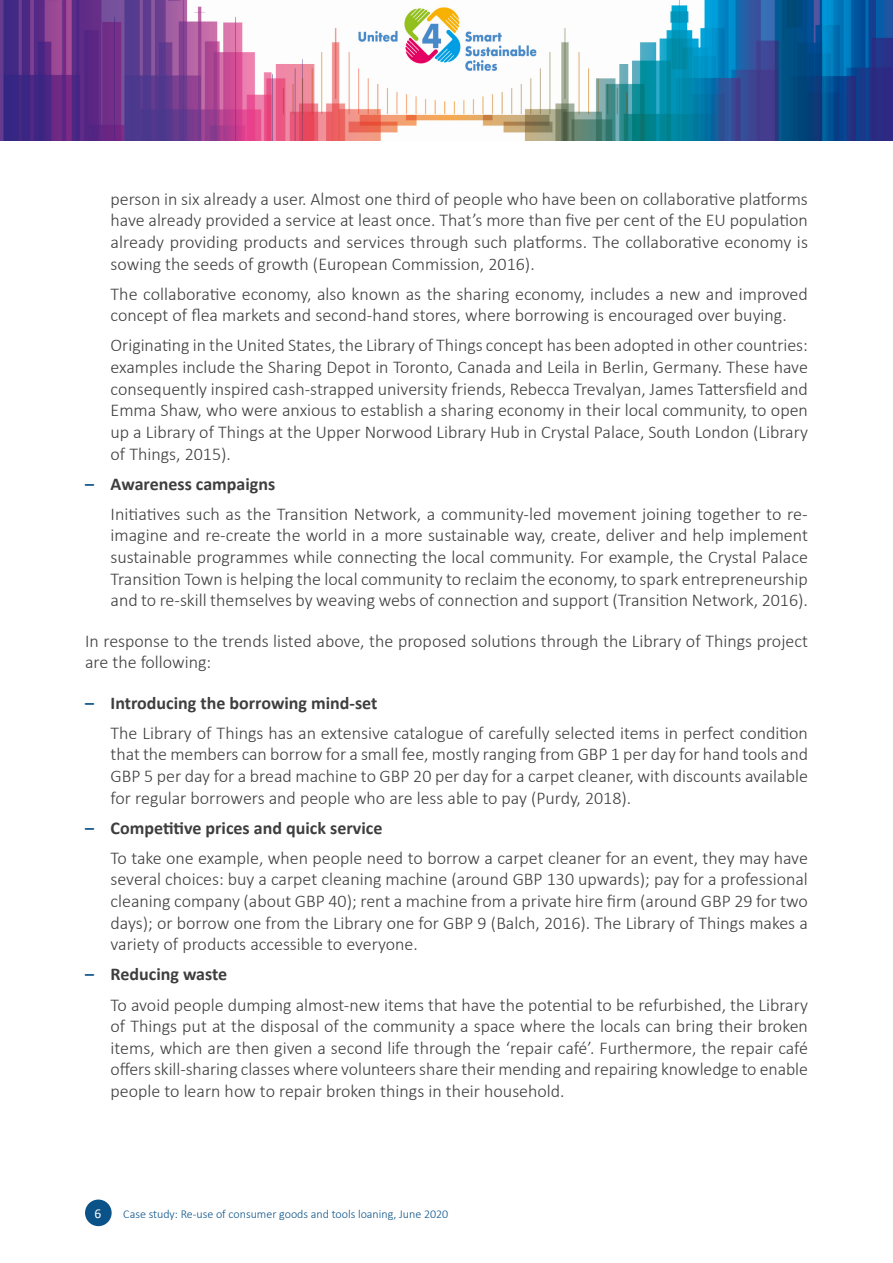
<style>
.page{position:relative;width:893px;height:1263px;background:#fff}
.page>*{position:absolute;margin:0;border:0;box-sizing:border-box;transform-origin:0 0}
.Bullet_list_1{font:300 18px/21.6px "Calibri";color:#3e3e3f;text-align:justify}
.Bullet_list_1-2{font:700 18px "Calibri";color:#3e3e3f}
.t1{font:13.5px "Calibri";color:#fff}
.t2{font:300 12px "Calibri";color:#0a5288}
.s1{color:#0a5288}
</style>
<div class="page">
<div style="left:85px;top:1199px;width:27px;height:27px;background:#0a5288;border-radius:50%"></div>
<img style="left:0;top:0;width:893px;height:140px">
<p class="Bullet_list_1" style="left:111px;top:188px;width:699px">person in six already a user. Almost one third of people who have been on collaborative platforms have already provided a service at least once. That’s more than five per cent of the EU population already providing products and services through such platforms. The collaborative economy is sowing the seeds of growth (European Commission, 2016).</p>
<p class="Bullet_list_1" style="left:111px;top:283px;width:699px">The collaborative economy, also known as the sharing economy, includes a new and improved concept of flea markets and second-hand stores, where borrowing is encouraged over buying.</p>
<p class="Bullet_list_1" style="left:111px;top:334px;width:699px">Originating in the United States, the Library of Things concept has been adopted in other countries: examples include the Sharing Depot in Toronto, Canada and Leila in Berlin, Germany. These have consequently inspired cash-strapped university friends, Rebecca Trevalyan, James Tattersfield and Emma Shaw, who were anxious to establish a sharing economy in their local community, to open up a Library of Things at the Upper Norwood Library Hub in Crystal Palace, South London (Library of Things, 2015).</p>
<p class="Bullet_list_1-2" style="left:85px;top:471px;width:192px"><span class="s1">–</span> Awareness campaigns</p>
<p class="Bullet_list_1" style="left:111px;top:503px;width:699px">Initiatives such as the Transition Network, a community-led movement joining together to re&shy;imagine and re-create the world in a more sustainable way, create, deliver and help implement sustainable programmes while connecting the local community. For example, the Crystal Palace Transition Town is helping the local community to reclaim the economy, to spark entrepreneurship and to re-skill themselves by weaving webs of connection and support (Transition Network, 2016).</p>
<p class="Bullet_list_1" style="left:85px;top:630px;width:724px">In response to the trends listed above, the proposed solutions through the Library of Things project are the following:</p>
<p class="Bullet_list_1-2" style="left:85px;top:690px;width:294px"><span class="s1">–</span> Introducing the borrowing mind-set</p>
<p class="Bullet_list_1" style="left:111px;top:722px;width:699px">The Library of Things has an extensive catalogue of carefully selected items in perfect condition that the members can borrow for a small fee, mostly ranging from GBP 1 per day for hand tools and GBP 5 per day for a bread machine to GBP 20 per day for a carpet cleaner, with discounts available for regular borrowers and people who are less able to pay (Purdy, 2018).</p>
<p class="Bullet_list_1-2" style="left:85px;top:815px;width:299px"><span class="s1">–</span> Competitive prices and quick service</p>
<p class="Bullet_list_1" style="left:111px;top:847px;width:699px">To take one example, when people need to borrow a carpet cleaner for an event, they may have several choices: buy a carpet cleaning machine (around GBP 130 upwards); pay for a professional cleaning company (about GBP 40); rent a machine from a private hire firm (around GBP 29 for two days); or borrow one from the Library one for GBP 9 (Balch, 2016). The Library of Things makes a variety of products accessible to everyone.</p>
<p class="Bullet_list_1-2" style="left:85px;top:962px;width:144px"><span class="s1">–</span> Reducing waste</p>
<p class="Bullet_list_1" style="left:111px;top:993px;width:699px">To avoid people dumping almost-new items that have the potential to be refurbished, the Library of Things put at the disposal of the community a space where the locals can bring their broken items, which are then given a second life through the ‘repair café’. Furthermore, the repair café offers skill-sharing classes where volunteers share their mending and repairing knowledge to enable people to learn how to repair broken things in their household.</p>
<p class="t1" style="left:94px;top:1204px;width:8px">6</p>
<p class="t2" style="left:123px;top:1206px;width:326px">Case study: Re-use of consumer goods and tools loaning, June 2020</p>
</div>
